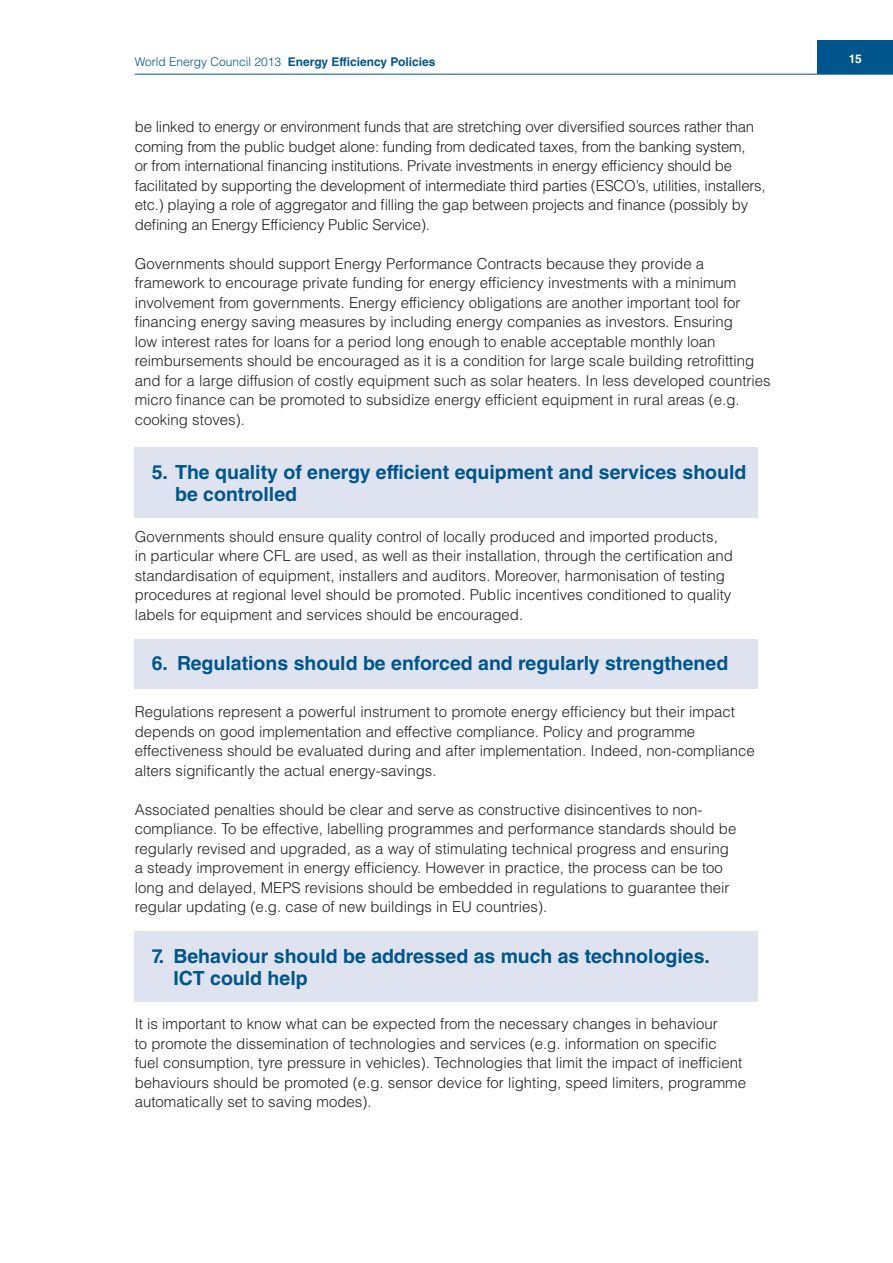
<style>
.page{position:relative;width:893px;height:1263px;background:#fff}
.page>*{position:absolute;margin:0;border:0;box-sizing:border-box;transform-origin:0 0}
.t1{font:700 19.5px/22.5px "Helvetica LT Std";color:#00558c}
.t2{font:300 15px/19.5px "Helvetica LT Std";color:#231f20}
.t3{font:700 12px "Helvetica LT Std";color:#00558c}
.t4{font:700 12px "Helvetica LT Std";color:#fff}
.s1{font-weight:300}
</style>
<div class="page">
<div style="left:817px;top:40px;width:76px;height:34px;background:#00558c"></div>
<hr style="left:135px;top:74px;width:758px;height:1px;background:#00558c">
<div style="left:135px;top:448px;width:623px;height:70px;background:#dee3ef"></div>
<div style="left:135px;top:639px;width:623px;height:50px;background:#dee3ef"></div>
<div style="left:135px;top:932px;width:623px;height:70px;background:#dee3ef"></div>
<p class="t3" style="left:135px;top:54px;width:302px"><span class="s1">World Energy Council 2013</span> Energy Efficiency Policies</p>
<p class="t4" style="left:849px;top:51px;width:14px">15</p>
<p class="t2" style="left:135px;top:117px;width:632px">be linked to energy or environment funds that are stretching over diversified sources rather than coming from the public budget alone: funding from dedicated taxes, from the banking system,<br>or from international financing institutions. Private investments in energy efficiency should be facilitated by supporting the development of intermediate third parties (ESCO’s, utilities, installers, etc.) playing a role of aggregator and filling the gap between projects and finance (possibly by defining an Energy Efficiency Public Service).</p>
<p class="t2" style="left:135px;top:253px;width:637px">Governments should support Energy Performance Contracts because they provide a framework to encourage private funding for energy efficiency investments with a minimum involvement from governments. Energy efficiency obligations are another important tool for financing energy saving measures by including energy companies as investors. Ensuring<br>low interest rates for loans for a period long enough to enable acceptable monthly loan reimbursements should be encouraged as it is a condition for large scale building retrofitting and for a large diffusion of costly equipment such as solar heaters. In less developed countries micro finance can be promoted to subsidize energy efficient equipment in rural areas (e.g. cooking stoves).</p>
<h1 class="t1" style="left:175px;top:460px;width:573px;text-indent:-23px">5. The quality of energy efficient equipment and services should be controlled</h1>
<p class="t2" style="left:135px;top:526px;width:600px">Governments should ensure quality control of locally produced and imported products, in particular where CFL are used, as well as their installation, through the certification and standardisation of equipment, installers and auditors. Moreover, harmonisation of testing procedures at regional level should be promoted. Public incentives conditioned to quality labels for equipment and services should be encouraged.</p>
<h1 class="t1" style="left:152px;top:652px;width:578px">6. Regulations should be enforced and regularly strengthened</h1>
<p class="t2" style="left:135px;top:702px;width:621px">Regulations represent a powerful instrument to promote energy efficiency but their impact depends on good implementation and effective compliance. Policy and programme effectiveness should be evaluated during and after implementation. Indeed, non-compliance alters significantly the actual energy-savings.</p>
<p class="t2" style="left:135px;top:799px;width:603px">Associated penalties should be clear and serve as constructive disincentives to non&shy;compliance. To be effective, labelling programmes and performance standards should be regularly revised and upgraded, as a way of stimulating technical progress and ensuring a steady improvement in energy efficiency. However in practice, the process can be too long and delayed, MEPS revisions should be embedded in regulations to guarantee their regular updating (e.g. case of new buildings in EU countries).</p>
<h1 class="t1" style="left:173px;top:944px;width:538px;text-indent:-22px">7. Behaviour should be addressed as much as technologies.<br>ICT could help</h1>
<p class="t2" style="left:135px;top:1014px;width:613px">It is important to know what can be expected from the necessary changes in behaviour<br>to promote the dissemination of technologies and services (e.g. information on specific<br>fuel consumption, tyre pressure in vehicles). Technologies that limit the impact of inefficient behaviours should be promoted (e.g. sensor device for lighting, speed limiters, programme automatically set to saving modes).</p>
</div>
